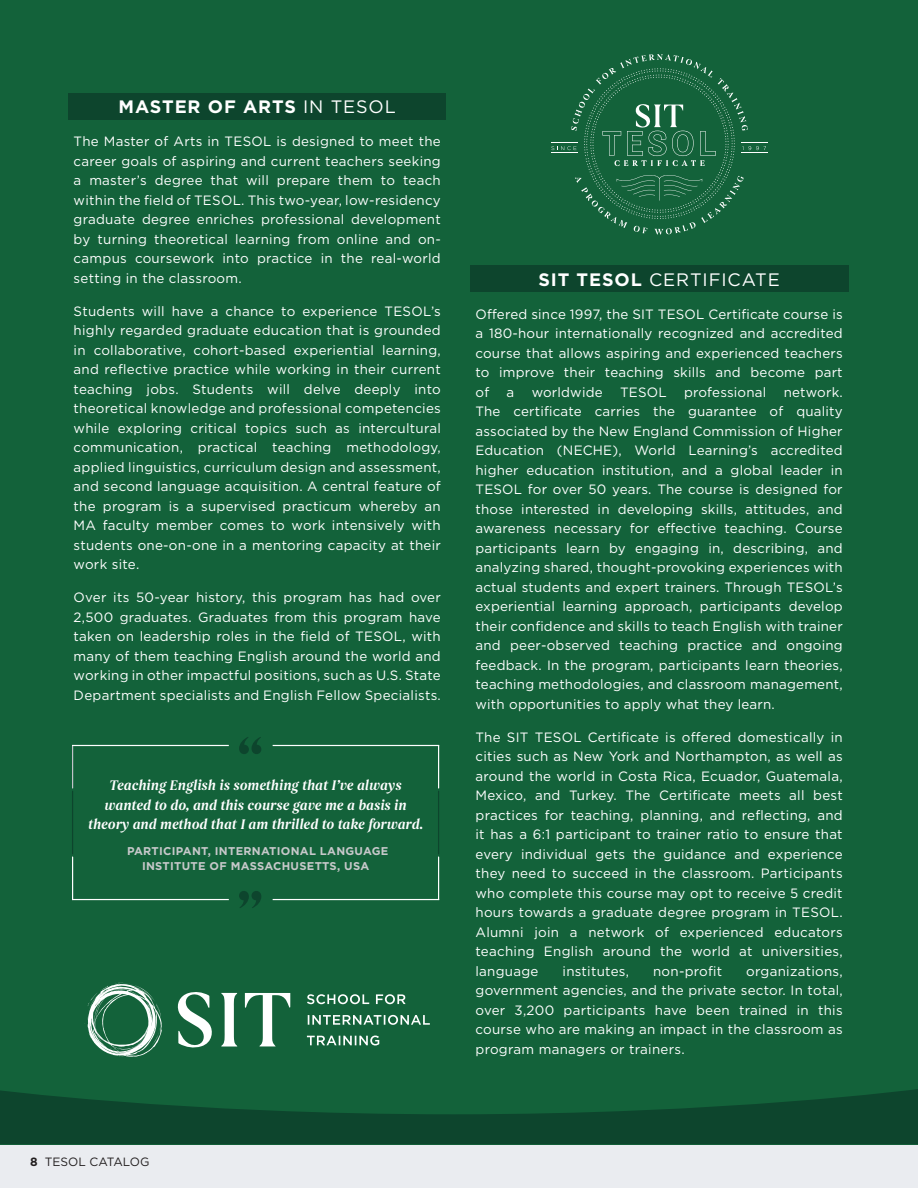
<style>
.page{position:relative;width:918px;height:1188px;background:#fff}
.page>*{position:absolute;margin:0;border:0;box-sizing:border-box;transform-origin:0 0}
.t1{font:700 18px "Gotham";letter-spacing:.05em;color:#fff}
.t2{font:18px "Gotham";letter-spacing:.05em;color:#fff}
._02_Section_Title{font:italic 600 14.25px/19.5px "Begum";color:#fff;text-align:center;scale:.95 1}
.t3{font:13.5px/19.5px "Gotham";letter-spacing:.02em;color:#fff;text-align:justify}
.t4{font:12px "Gotham";color:#231f20}
._03_Body_Heading{font:700 11.25px/15px "Gotham";letter-spacing:.025em;color:#c7c8ca;text-align:center}
.s1{font-weight:400}
.s2{font-weight:700}
</style>
<div class="page">
<div style="left:0;top:1144px;width:918px;height:44px;background:#eaecf0"></div>
<div style="left:0;top:0;width:918px;height:1144px;background:#13623a"></div>
<hr style="left:438px;top:791px;width:1px;height:63px;background:#0d452d">
<hr style="left:72px;top:791px;width:1px;height:63px;background:#0d452d">
<hr style="left:72px;top:745px;width:1px;height:43px;background:#c0c2c8">
<hr style="left:438px;top:745px;width:1px;height:43px;background:#fff">
<svg style="left:239px;top:737px;width:22px;height:17px"></svg>
<hr style="left:72px;top:745px;width:157px;height:1px;background:#fff">
<hr style="left:273px;top:745px;width:166px;height:1px;background:#fff">
<hr style="left:438px;top:857px;width:1px;height:43px;background:#fff">
<hr style="left:72px;top:857px;width:1px;height:43px;background:#fff">
<svg style="left:239px;top:891px;width:22px;height:17px"></svg>
<hr style="left:273px;top:899px;width:166px;height:1px;background:#fff">
<hr style="left:72px;top:899px;width:157px;height:1px;background:#fff">
<div style="left:68px;top:93px;width:378px;height:27px;background:#0d452d"></div>
<div style="left:470px;top:266px;width:378px;height:26px;background:#0d452d"></div>
<svg style="left:0;top:1089px;width:918px;height:55px;fill:#0d452d"></svg>
<svg style="left:177px;top:992px;width:113px;height:56px"></svg>
<svg style="left:87px;top:982px;width:75px;height:75px"></svg>
<svg style="left:307px;top:994px;width:123px;height:51px"></svg>
<svg style="left:551px;top:54px;width:216px;height:181px"></svg>
<p class="t1" style="left:119px;top:95px;width:279px">MASTER OF ARTS <span class="s1">IN TESOL</span></p>
<p class="t3" style="left:74px;top:132px;width:369px">The Master of Arts in TESOL is designed to meet the career goals of aspiring and current teachers seeking a master’s degree that will prepare them to teach within the field of TESOL. This two-year, low-residency graduate degree enriches professional development by turning theoretical learning from online and on&shy;campus coursework into practice in the real-world setting in the classroom.</p>
<p class="t3" style="left:74px;top:301px;width:369px">Students will have a chance to experience TESOL’s highly regarded graduate education that is grounded in collaborative, cohort-based experiential learning, and reflective practice while working in their current teaching jobs. Students will delve deeply into theoretical knowledge and professional competencies while exploring critical topics such as intercultural communication, practical teaching methodology, applied linguistics, curriculum design and assessment, and second language acquisition. A central feature of the program is a supervised practicum whereby an MA faculty member comes to work intensively with students one-on-one in a mentoring capacity at their work site.</p>
<p class="t3" style="left:74px;top:588px;width:369px">Over its 50-year history, this program has had over 2,500 graduates. Graduates from this program have taken on leadership roles in the field of TESOL, with many of them teaching English around the world and working in other impactful positions, such as U.S. State Department specialists and English Fellow Specialists.</p>
<p class="_02_Section_Title" style="left:88px;top:776px;width:354px">Teaching English is something that I’ve always wanted to do, and this course gave me a basis in theory and method that I am thrilled to take forward.</p>
<p class="_03_Body_Heading" style="left:127px;top:843px;width:263px">PARTICIPANT, INTERNATIONAL LANGUAGE<br>INSTITUTE OF MASSACHUSETTS, USA</p>
<p class="t2" style="left:538px;top:268px;width:243px"><span class="s2">SIT TESOL</span> CERTIFICATE</p>
<p class="t3" style="left:476px;top:304px;width:369px">Offered since 1997, the SIT TESOL Certificate course is a 180-hour internationally recognized and accredited course that allows aspiring and experienced teachers to improve their teaching skills and become part of</p>
<p class="t3" style="left:507px;top:382px;width:9px">a</p>
<p class="t3" style="left:532px;top:382px;width:73px">worldwide</p>
<p class="t3" style="left:620px;top:382px;width:48px">TESOL</p>
<p class="t3" style="left:684px;top:382px;width:84px">professional</p>
<p class="t3" style="left:476px;top:382px;width:369px;text-indent:308px">network.<br>The certificate carries the guarantee of quality associated by the New England Commission of Higher Education (NECHE), World Learning’s accredited higher education institution, and a global leader in TESOL for over 50 years. The course is designed for those interested in developing skills, attitudes, and awareness necessary for effective teaching. Course participants learn by engaging in, describing, and analyzing shared, thought-provoking experiences with actual students and expert trainers. Through TESOL’s experiential learning approach, participants develop their confidence and skills to teach English with trainer and peer-observed teaching practice and ongoing feedback. In the program, participants learn theories, teaching methodologies, and classroom management, with opportunities to apply what they learn.</p>
<p class="t3" style="left:476px;top:727px;width:369px">The SIT TESOL Certificate is offered domestically in cities such as New York and Northampton, as well as around the world in Costa Rica, Ecuador, Guatemala, Mexico, and Turkey. The Certificate meets all best practices for teaching, planning, and reflecting, and it has a 6:1 participant to trainer ratio to ensure that every individual gets the guidance and experience they need to succeed in the classroom. Participants who complete this course may opt to receive 5 credit hours towards a graduate degree program in TESOL.<br>Alumni join a network of experienced educators teaching English around the world at universities, language</p>
<p class="t3" style="left:563px;top:961px;width:68px">institutes,</p>
<p class="t3" style="left:653px;top:961px;width:71px">non-profit</p>
<p class="t3" style="left:476px;top:961px;width:369px;text-indent:271px">organizations, government agencies, and the private sector. In total, over 3,200 participants have been trained in this course who are making an impact in the classroom as program managers or trainers.</p>
<p class="t4" style="left:30px;top:1154px;width:121px"><span class="s2">8</span> TESOL CATALOG</p>
</div>
